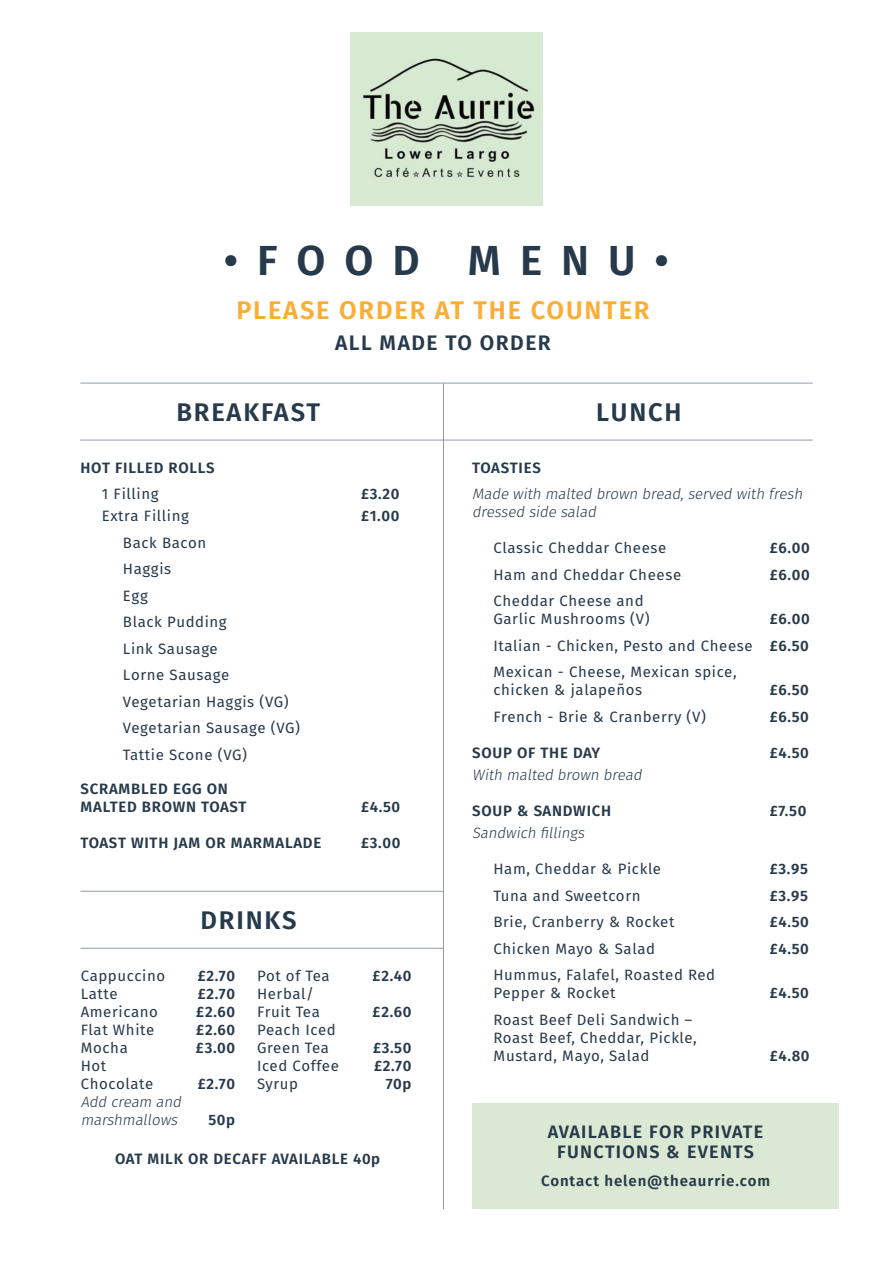
<style>
.page{position:relative;width:893px;height:1263px;background:#fff}
.page>*{position:absolute;margin:0;border:0;box-sizing:border-box;transform-origin:0 0}
.t1{font:600 42px "Fira Sans";letter-spacing:.45em;color:#273a4b}
.t2{font:600 25.5px "Fira Sans";letter-spacing:.07em;color:#fbad35}
.t3{font:600 25.5px "Fira Sans";letter-spacing:.07em;color:#273a4b}
.t4{font:600 21px "Fira Sans";letter-spacing:.07em;color:#273a4b}
.t5{font:600 18px/19.5px "Fira Sans";letter-spacing:.07em;color:#273a4b;text-align:center}
.t6{font:15px/26.5px "Fira Sans";letter-spacing:.04em;color:#273a4b}
.t7{font:600 15px/18px "Fira Sans";letter-spacing:.05em;color:#273a4b}
.t8{font:italic 300 15px/18px "Fira Sans";color:#273a4b}
.s1{font-weight:600}
</style>
<div class="page">
<hr style="left:80px;top:440px;width:733px;height:1px;background:#939baa">
<hr style="left:443px;top:383px;width:1px;height:826px;background:#939baa">
<hr style="left:80px;top:383px;width:733px;height:1px;background:#939baa">
<img style="left:351px;top:33px;width:191px;height:172px">
<hr style="left:80px;top:948px;width:363px;height:1px;background:#939baa">
<hr style="left:80px;top:891px;width:363px;height:1px;background:#939baa">
<div style="left:472px;top:1103px;width:367px;height:106px;background:#dbe9d4"></div>
<h1 class="t1" style="left:224px;top:231px;width:446px">•FOOD MENU•</h1>
<h2 class="t2" style="left:236px;top:292px;width:415px">PLEASE ORDER AT THE COUNTER</h2>
<h3 class="t4" style="left:335px;top:328px;width:217px">ALL MADE TO ORDER</h3>
<h2 class="t3" style="left:176px;top:394px;width:145px">BREAKFAST</h2>
<p class="t7" style="left:81px;top:458px;width:136px">HOT FILLED ROLLS</p>
<p class="t6" style="left:102px;top:480px;width:58px">1 Filling</p>
<p class="t7" style="left:361px;top:485px;width:40px">£3.20</p>
<p class="t6" style="left:102px;top:503px;width:89px">Extra Filling</p>
<p class="t7" style="left:361px;top:507px;width:40px">£1.00</p>
<p class="t6" style="left:123px;top:529px;width:179px">Back Bacon<br>Haggis<br>Egg<br>Black Pudding<br>Link Sausage<br>Lorne Sausage<br>Vegetarian Haggis (VG)<br>Vegetarian Sausage (VG)<br>Tattie Scone (VG)</p>
<p class="t7" style="left:81px;top:780px;width:168px">SCRAMBLED EGG ON<br>MALTED BROWN TOAST</p>
<p class="t7" style="left:361px;top:798px;width:41px">£4.50</p>
<p class="t7" style="left:81px;top:834px;width:242px">TOAST WITH JAM OR MARMALADE</p>
<p class="t7" style="left:361px;top:834px;width:41px">£3.00</p>
<h2 class="t3" style="left:201px;top:902px;width:97px">DRINKS</h2>
<p class="t6" style="left:81px;top:962px;width:86px">Cappuccino</p>
<p class="t7" style="left:198px;top:966px;width:39px">£2.70</p>
<p class="t6" style="left:81px;top:980px;width:38px">Latte</p>
<p class="t7" style="left:198px;top:984px;width:39px">£2.70</p>
<p class="t6" style="left:81px;top:998px;width:79px">Americano</p>
<p class="t7" style="left:196px;top:1002px;width:40px">£2.60</p>
<p class="t6" style="left:81px;top:1016px;width:75px">Flat White</p>
<p class="t7" style="left:196px;top:1020px;width:40px">£2.60</p>
<p class="t6" style="left:81px;top:1034px;width:49px">Mocha</p>
<p class="t7" style="left:196px;top:1038px;width:41px">£3.00</p>
<p class="t6" style="left:81px;top:1056px;width:74px;line-height:18px">Hot<br>Chocolate</p>
<p class="t7" style="left:198px;top:1074px;width:39px">£2.70</p>
<p class="t8" style="left:81px;top:1092px;width:105px">Add cream and marshmallows</p>
<p class="t7" style="left:208px;top:1110px;width:28px">50p</p>
<p class="t6" style="left:257px;top:962px;width:74px">Pot of Tea</p>
<p class="t7" style="left:373px;top:966px;width:40px">£2.40</p>
<p class="t6" style="left:257px;top:984px;width:64px;line-height:18px">Herbal/<br>Fruit Tea</p>
<p class="t7" style="left:373px;top:1002px;width:40px">£2.60</p>
<p class="t6" style="left:257px;top:1020px;width:80px;line-height:18px">Peach Iced<br>Green Tea</p>
<p class="t7" style="left:373px;top:1038px;width:40px">£3.50</p>
<p class="t6" style="left:257px;top:1052px;width:84px">Iced Coffee</p>
<p class="t7" style="left:374px;top:1056px;width:39px">£2.70</p>
<p class="t6" style="left:257px;top:1070px;width:43px">Syrup</p>
<p class="t7" style="left:386px;top:1074px;width:27px">70p</p>
<p class="t7" style="left:115px;top:1149px;width:267px">OAT MILK OR DECAFF AVAILABLE 40p</p>
<h2 class="t3" style="left:596px;top:394px;width:87px">LUNCH</h2>
<p class="t7" style="left:472px;top:458px;width:70px">TOASTIES</p>
<p class="t8" style="left:472px;top:485px;width:335px">Made with malted brown bread,served with fresh dressed side salad</p>
<p class="t6" style="left:493px;top:534px;width:175px">Classic Cheddar Cheese</p>
<p class="t7" style="left:770px;top:539px;width:41px">£6.00</p>
<p class="t6" style="left:493px;top:561px;width:189px">Ham and Cheddar Cheese</p>
<p class="t7" style="left:770px;top:565px;width:41px">£6.00</p>
<p class="t6" style="left:493px;top:592px;width:158px;line-height:18px">Cheddar Cheese and<br>Garlic Mushrooms (V)</p>
<p class="t6" style="left:493px;top:605px;width:318px;text-align:justify;text-indent:276px"><span class="s1">£6.00<br></span>Italian - Chicken, Pesto and Cheese <span class="s1">£6.50<br></span>Mexican - Cheese, Mexican spice,</p>
<p class="t6" style="left:493px;top:676px;width:150px">chicken &amp; jalapeños</p>
<p class="t7" style="left:770px;top:681px;width:41px">£6.50</p>
<p class="t6" style="left:493px;top:703px;width:214px">French - Brie &amp; Cranberry (V)</p>
<p class="t7" style="left:770px;top:707px;width:41px">£6.50</p>
<p class="t7" style="left:472px;top:743px;width:130px">SOUP OF THE DAY</p>
<p class="t7" style="left:770px;top:743px;width:41px">£4.50</p>
<p class="t8" style="left:472px;top:765px;width:174px">With malted brown bread</p>
<p class="t7" style="left:472px;top:801px;width:140px">SOUP &amp; SANDWICH</p>
<p class="t7" style="left:770px;top:801px;width:38px">£7.50</p>
<p class="t8" style="left:472px;top:824px;width:117px">Sandwich fillings</p>
<p class="t6" style="left:493px;top:855px;width:169px">Ham, Cheddar &amp; Pickle</p>
<p class="t7" style="left:770px;top:860px;width:40px">£3.95</p>
<p class="t6" style="left:493px;top:882px;width:149px">Tuna and Sweetcorn</p>
<p class="t7" style="left:770px;top:886px;width:40px">£3.95</p>
<p class="t6" style="left:493px;top:908px;width:183px">Brie, Cranberry &amp; Rocket</p>
<p class="t7" style="left:770px;top:913px;width:41px">£4.50</p>
<p class="t6" style="left:493px;top:935px;width:163px">Chicken Mayo &amp; Salad</p>
<p class="t7" style="left:770px;top:939px;width:41px">£4.50</p>
<p class="t6" style="left:493px;top:966px;width:223px;line-height:18px">Hummus, Falafel, Roasted Red<br>Pepper &amp; Rocket</p>
<p class="t7" style="left:770px;top:984px;width:41px">£4.50</p>
<p class="t6" style="left:493px;top:1010px;width:205px;line-height:18px">Roast Beef Deli Sandwich –<br>Roast Beef, Cheddar, Pickle,<br>Mustard, Mayo, Salad</p>
<p class="t7" style="left:770px;top:1046px;width:41px">£4.80</p>
<p class="t5" style="left:548px;top:1122px;width:217px">AVAILABLE FOR PRIVATE<br>FUNCTIONS &amp; EVENTS</p>
<p class="t7" style="left:541px;top:1172px;width:231px">Contact helen@theaurrie.com</p>
</div>
